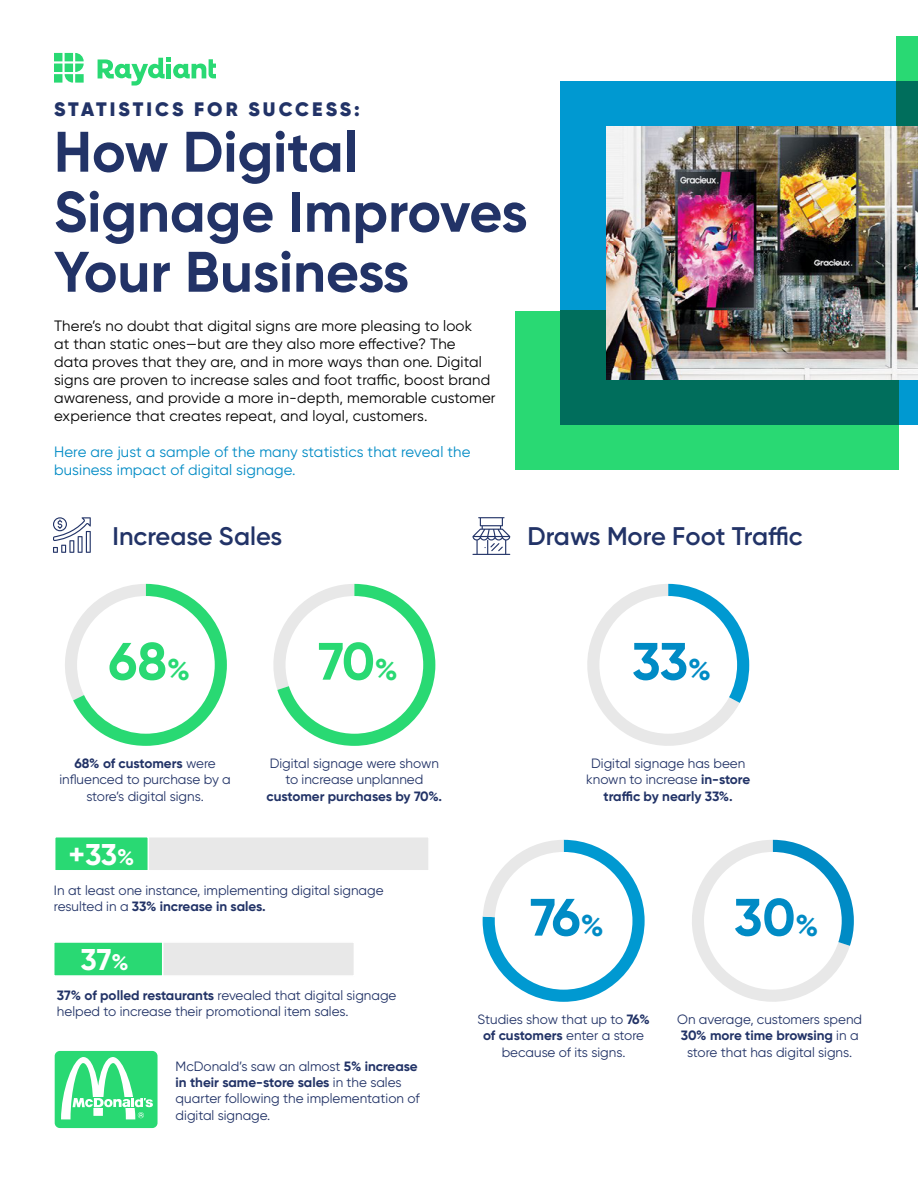
<style>
.page{position:relative;width:918px;height:1188px;background:#fff}
.page>*{position:absolute;margin:0;border:0;box-sizing:border-box;transform-origin:0 0}
.t1{font:700 57px/60px "Gilroy";color:#223367}
.t2{font:700 52.5px "Gilroy";color:#008bc5}
.t3{font:700 52.5px "Gilroy";color:#29d973}
.t4{font:700 30px "Gilroy";color:#fff}
.t5{font:600 25.5px "Gilroy";color:#223367}
.t6{font:900 19.5px "Gilroy";letter-spacing:.15em;color:#223367}
.t7{font:15px/18px "Gilroy";letter-spacing:.01em;color:#000}
.t8{font:15px/18px "Gilroy";letter-spacing:.01em;color:#008bc5}
.t9{font:13.5px/16.2px "Gilroy";color:#223367;text-align:center}
.t10{font:700 13.5px "Gilroy";letter-spacing:-.005em;color:#223367}
.s1{font-size:30px}
.s2{font-weight:700}
.s3{font-size:22.5px}
</style>
<div class="page">
<svg style="left:98px;top:58px;width:118px;height:28px"></svg>
<div style="left:54px;top:53px;width:8px;height:8px;background:#29d973"></div>
<div style="left:54px;top:64px;width:8px;height:8px;background:#29d973"></div>
<div style="left:54px;top:74px;width:8px;height:9px;background:#29d973"></div>
<svg style="left:65px;top:53px;width:19px;height:30px"></svg>
<div style="left:75px;top:74px;width:9px;height:9px;background:#29d973"></div>
<div style="left:561px;top:81px;width:357px;height:343px;background:#0099d1"></div>
<div style="left:516px;top:311px;width:383px;height:159px;background:#29d973"></div>
<div style="left:896px;top:36px;width:22px;height:159px;background:#29d973"></div>
<div style="left:561px;top:310px;width:338px;height:114px;background:#006e5c"></div>
<div style="left:896px;top:81px;width:22px;height:114px;background:#006e5c"></div>
<img style="left:606px;top:126px;width:312px;height:253px">
<svg style="left:65px;top:584px;width:162px;height:162px"></svg>
<svg style="left:587px;top:584px;width:162px;height:162px"></svg>
<svg style="left:483px;top:840px;width:162px;height:162px"></svg>
<svg style="left:692px;top:840px;width:162px;height:162px"></svg>
<div style="left:148px;top:836px;width:282px;height:36px;background:#e8e8e8;border:2px solid #fff"></div>
<div style="left:54px;top:836px;width:95px;height:36px;background:#29d973;border:2px solid #fff"></div>
<div style="left:53px;top:941px;width:302px;height:36px;background:#e8e8e8;border:2px solid #fff"></div>
<div style="left:53px;top:941px;width:110px;height:36px;background:#29d973;border:2px solid #fff"></div>
<div style="left:55px;top:1051px;width:103px;height:77px;background:#29d973;border-radius:5px"></div>
<svg style="left:61px;top:1057px;width:92px;height:62px"></svg>
<svg style="left:273px;top:584px;width:162px;height:162px"></svg>
<svg style="left:53px;top:517px;width:38px;height:36px"></svg>
<svg style="left:472px;top:517px;width:38px;height:38px"></svg>
<h3 class="t6" style="left:54px;top:97px;width:307px">STATISTICS FOR SUCCESS:</h3>
<h1 class="t1" style="left:54px;top:121px;width:475px">How Digital<br>Signage Improves<br>Your Business</h1>
<p class="t7" style="left:54px;top:316px;width:443px">There’s no doubt that digital signs are more pleasing to look<br>at than static ones—but are they also more effective? The<br>data proves that they are, and in more ways than one. Digital signs are proven to increase sales and foot traffic, boost brand awareness, and provide a more in-depth, memorable customer experience that creates repeat, and loyal, customers.</p>
<p class="t8" style="left:54px;top:442px;width:418px">Here are just a sample of the many statistics that reveal the business impact of digital signage.</p>
<h3 class="t5" style="left:113px;top:520px;width:171px">Increase Sales</h3>
<h3 class="t5" style="left:528px;top:520px;width:277px">Draws More Foot Traffic</h3>
<h2 class="t3" style="left:108px;top:628px;width:83px">68<span class="s1">%</span></h2>
<h2 class="t3" style="left:318px;top:628px;width:81px">70<span class="s1">%</span></h2>
<p class="t9" style="left:59px;top:755px;width:173px"><span class="s2">68% of customers</span> were influenced to purchase by a store’s digital signs.</p>
<h3 class="t4" style="left:69px;top:835px;width:67px">+33<span class="s3">%</span></h3>
<p class="t9" style="left:270px;top:755px;width:171px">Digital signage were shown to increase unplanned</p>
<p class="t10" style="left:266px;top:787px;width:177px">customer purchases by 70%.</p>
<p class="t9" style="left:54px;top:882px;width:331px;text-align:left">In at least one instance, implementing digital signage resulted in a <span class="s2">33% increase in sales.</span></p>
<h3 class="t4" style="left:80px;top:940px;width:50px">37<span class="s3">%</span></h3>
<h2 class="t2" style="left:632px;top:629px;width:81px">33<span class="s1">%</span></h2>
<p class="t9" style="left:586px;top:755px;width:166px">Digital signage has been known to increase <span class="s2">in-store traffic by nearly 33%.</span></p>
<h2 class="t2" style="left:530px;top:884px;width:75px">76<span class="s1">%</span></h2>
<h2 class="t2" style="left:734px;top:884px;width:86px">30<span class="s1">%</span></h2>
<p class="t9" style="left:57px;top:987px;width:341px;text-align:left"><span class="s2">37% of polled restaurants</span> revealed that digital signage helped to increase their promotional item sales.</p>
<p class="t9" style="left:176px;top:1058px;width:246px;text-align:left">McDonald’s saw an almost <span class="s2">5% increase in their same-store sales</span> in the sales quarter following the implementation of digital signage.</p>
<p class="t9" style="left:478px;top:1011px;width:174px">Studies show that up to <span class="s2">76% of customers</span> enter a store because of its signs.</p>
<p class="t9" style="left:677px;top:1011px;width:187px">On average, customers spend<br><span class="s2">30% more time browsing</span> in a store that has digital signs.</p>
</div>
